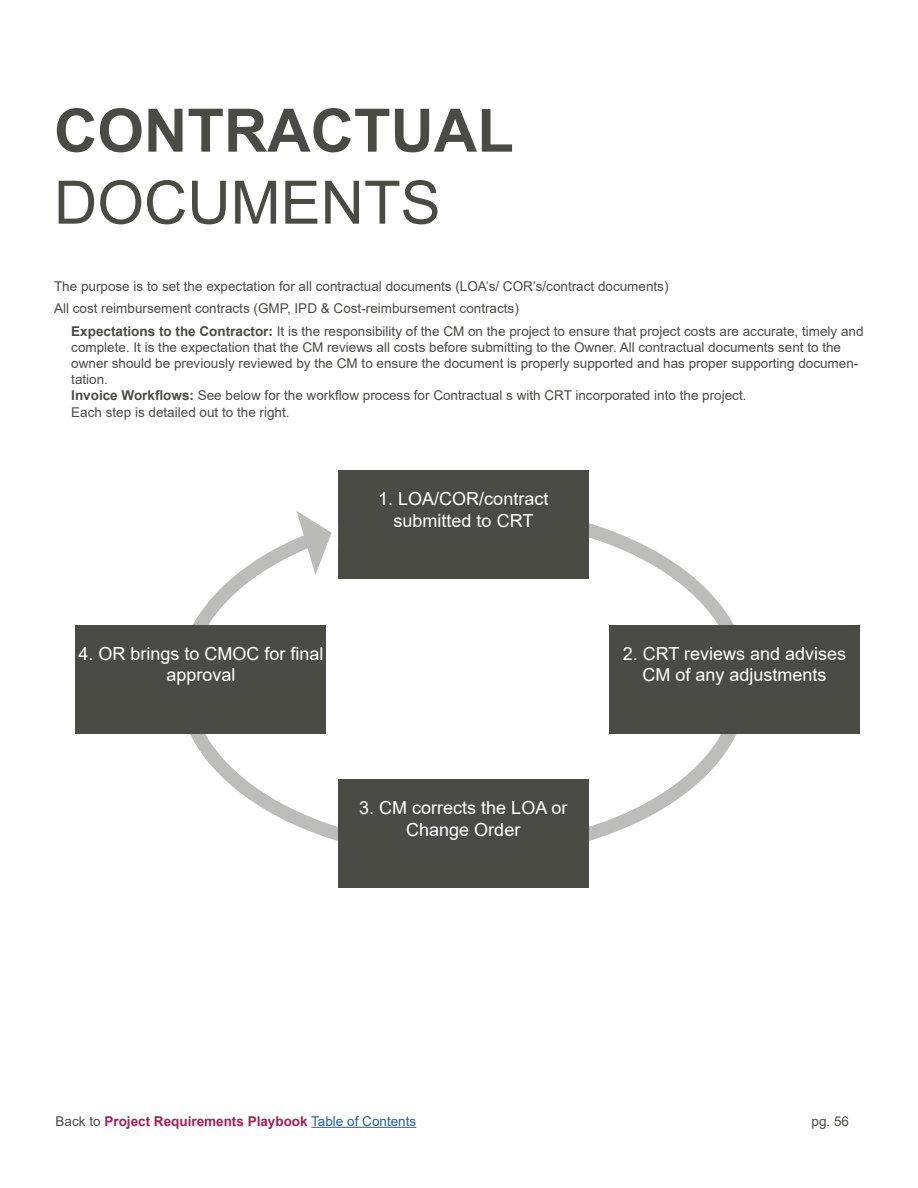
<style>
.page{position:relative;width:918px;height:1188px;background:#fff}
.page>*{position:absolute;margin:0;border:0;box-sizing:border-box;transform-origin:0 0}
.t1{font:700 60px "Arial";color:#4b4b45}
.t2{font:60px "Arial";color:#4b4b45}
.t3{font:18px/21.6px "Arial";color:#fff;text-align:center}
.t4{font:13.5px/16.2px "Arial";color:#4b4b45}
.t5{font:700 13.5px "Arial";color:#a61f56}
.s1{font-weight:700}
.s2{font-weight:400;color:#4b4b45}
.s3{font-weight:400;color:#215e9e}
</style>
<div class="page">
<div style="left:338px;top:470px;width:251px;height:109px;background:#4b4b45"></div>
<div style="left:609px;top:625px;width:251px;height:109px;background:#4b4b45"></div>
<div style="left:338px;top:779px;width:251px;height:109px;background:#4b4b45"></div>
<div style="left:76px;top:625px;width:250px;height:109px;background:#4b4b45"></div>
<svg style="left:297px;top:511px;width:35px;height:64px"></svg>
<hr style="left:311px;top:1127px;width:105px;height:1px;background:#215e9e">
<p class="t1" style="left:54px;top:88px;width:461px">CONTRACTUAL</p>
<p class="t2" style="left:54px;top:161px;width:388px">DOCUMENTS</p>
<p class="t4" style="left:54px;top:278px;width:616px">The purpose is to set the expectation for all contractual documents (LOA’s/ COR’s/contract documents)</p>
<p class="t4" style="left:54px;top:300px;width:466px">All cost reimbursement contracts (GMP, IPD &amp; Cost-reimbursement contracts)</p>
<p class="t4" style="left:71px;top:323px;width:794px"><span class="s1">Expectations to the Contractor:</span> It is the responsibility of the CM on the project to ensure that project costs are accurate, timely and complete. It is the expectation that the CM reviews all costs before submitting to the Owner. All contractual documents sent to the owner should be previously reviewed by the CM to ensure the document is properly supported and has proper supporting documen&shy;tation.</p>
<p class="t4" style="left:71px;top:387px;width:677px"><span class="s1">Invoice Workflows:</span> See below for the workflow process for Contractual s with CRT incorporated into the project.</p>
<p class="t4" style="left:71px;top:404px;width:220px">Each step is detailed out to the right.</p>
<p class="t3" style="left:378px;top:488px;width:172px">1. LOA/COR/contract</p>
<p class="t3" style="left:394px;top:509px;width:141px">submitted to CRT</p>
<p class="t3" style="left:78px;top:642px;width:247px">4. OR brings to CMOC for final approval</p>
<p class="t3" style="left:359px;top:797px;width:210px">3. CM corrects the LOA or<br>Change Order</p>
<p class="t3" style="left:623px;top:642px;width:225px">2. CRT reviews and advises<br>CM of any adjustments</p>
<p class="t5" style="left:56px;top:1112px;width:362px"><span class="s2">Back to</span> Project Requirements Playbook <span class="s3">Table of Contents</span></p>
<p class="t4" style="left:812px;top:1113px;width:39px">pg. 56</p>
</div>
